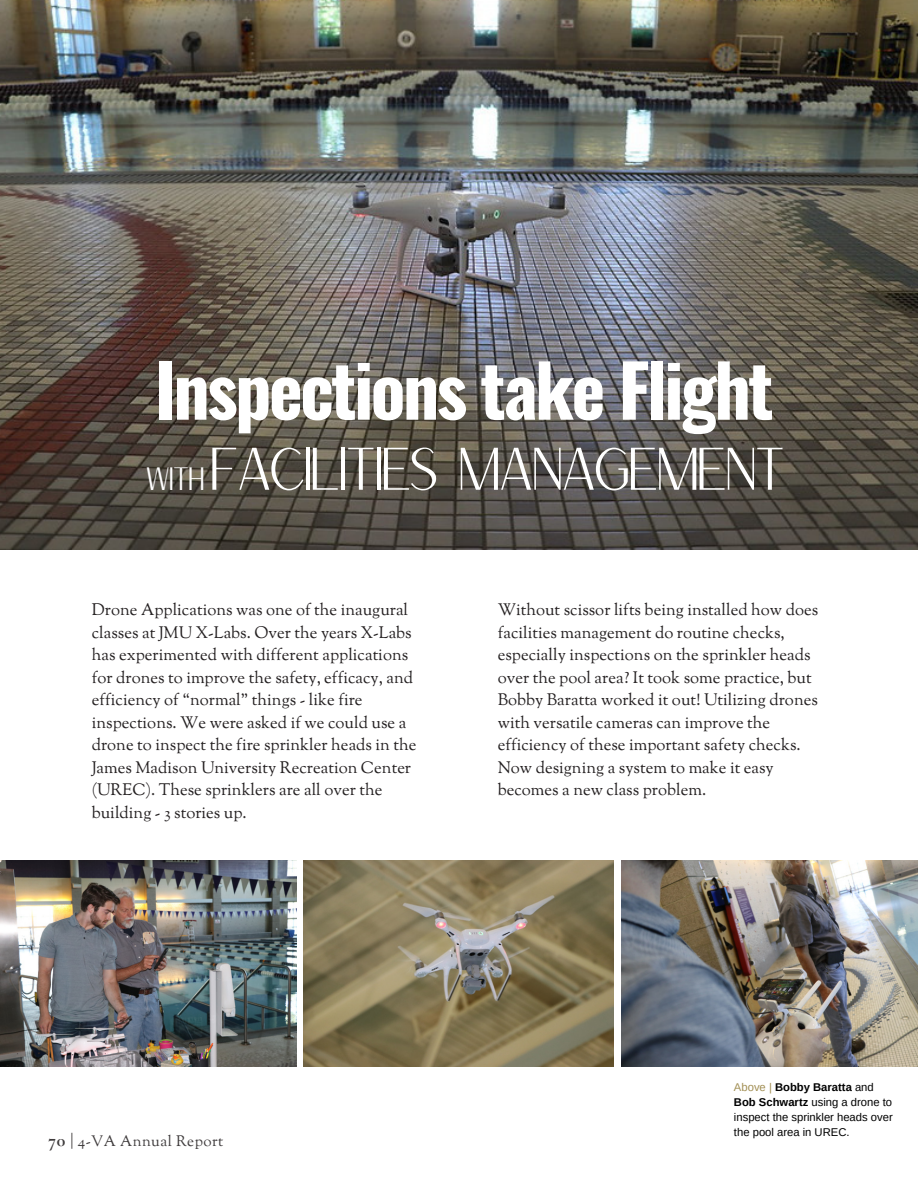
<style>
.page{position:relative;width:918px;height:1188px;background:#fff}
.page>*{position:absolute;margin:0;border:0;box-sizing:border-box;transform-origin:0 0}
.t1{font:700 72px "Oswald";letter-spacing:-.035em;color:#fff}
.t2{font:58.5px "Versailles";letter-spacing:-.145em;color:#fff}
.t3{font:16.5px/22.5px "Sorts Mill Goudy";color:#231f20}
.t4{font:15px "Sorts Mill Goudy";letter-spacing:.03em;color:#231f20}
.t5{font:11.25px/15px "Arimo";color:#000}
.s1{font-size:31.5px}
.s2{font-family:"Cormorant Garamond";font-weight:700;font-size:18px}
.s3{color:#a28f54}
.s4{font-weight:700}
</style>
<div class="page">
<img style="left:0;top:0;width:918px;height:549px">
<img style="left:0;top:860px;width:297px;height:206px">
<img style="left:621px;top:860px;width:297px;height:206px">
<img style="left:304px;top:860px;width:309px;height:206px">
<p class="t1" style="left:154px;top:353px;width:621px">Inspections take Flight</p>
<p class="t2" style="left:144px;top:434px;width:646px"><span class="s1">WITH</span>FACILITIES MANAGEMENT</p>
<p class="t3" style="left:92px;top:600px;width:326px">Drone Applications was one of the inaugural classes at JMU X-Labs. Over the years X-Labs has experimented with different applications for drones to improve the safety, efficacy, and efficiency of “normal” things - like fire inspections. We were asked if we could use a drone to inspect the fire sprinkler heads in the James Madison University Recreation Center (UREC). These sprinklers are all over the building - 3 stories up.</p>
<p class="t3" style="left:498px;top:600px;width:322px">Without scissor lifts being installed how does facilities management do routine checks, especially inspections on the sprinkler heads over the pool area? It took some practice, but Bobby Baratta worked it out! Utilizing drones with versatile cameras can improve the efficiency of these important safety checks.<br>Now designing a system to make it easy becomes a new class problem.</p>
<p class="t4" style="left:48px;top:1131px;width:176px"><span class="s2">70 |</span> 4-VA Annual Report</p>
<p class="t5" style="left:734px;top:1079px;width:160px"><span class="s3">Above |</span> <span class="s4">Bobby Baratta</span> and<br><span class="s4">Bob Schwartz</span> using a drone to inspect the sprinkler heads over the pool area in UREC.</p>
</div>
